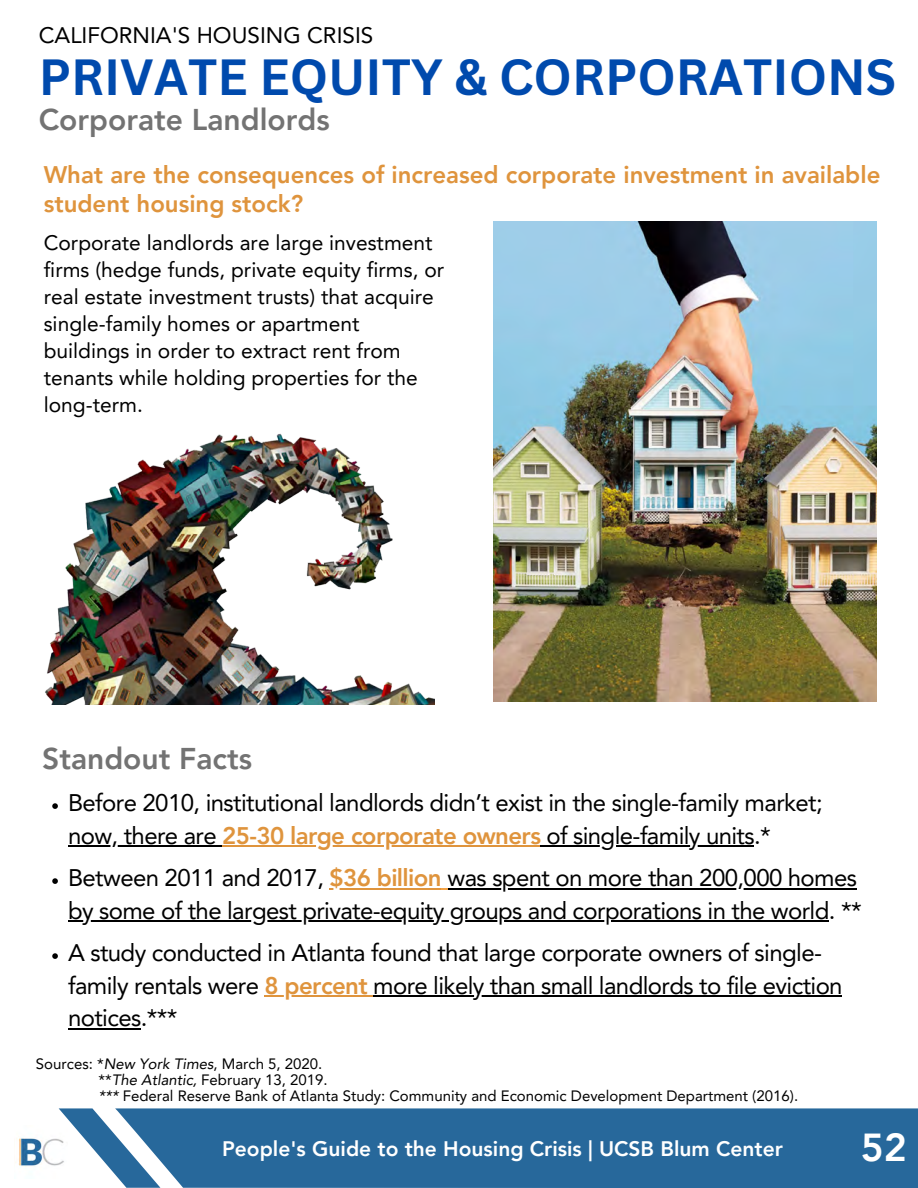
<style>
.page{position:relative;width:918px;height:1188px;background:#fff}
.page>*{position:absolute;margin:0;border:0;box-sizing:border-box;transform-origin:0 0}
.t1{font:700 49.5px "Canva Sans";color:#004aad}
.t2{font:800 39px "Avenir LT Pro";color:#fff}
.t3{font:800 30px "Avenir LT Pro";color:#737373}
.t4{font:24px/32.5px "Avenir LT Pro";letter-spacing:-.025em;color:#000}
.t5{font:800 24px/29.2px "Avenir LT Pro";color:#df943d}
.t6{font:22.5px "Avenir LT Pro";color:#000}
.t7{font:21px/27px "Avenir LT Pro";color:#000}
.t8{font:800 21px "Avenir LT Pro";color:#fff}
.t9{font:15px "Avenir LT Pro";color:#000}
.s1{font-weight:800;color:#df943d}
.s2{font-style:italic}
</style>
<div class="page">
<img style="left:494px;top:222px;width:382px;height:479px">
<div style="left:160px;top:1109px;width:758px;height:79px;background:#27689b"></div>
<svg style="left:59px;top:1109px;width:101px;height:79px"></svg>
<img style="left:15px;top:1125px;width:52px;height:53px">
<img style="left:45px;top:433px;width:389px;height:271px">
<svg style="left:52px;top:803px;width:6px;height:6px"></svg>
<hr style="left:68px;top:845px;width:154px;height:2px;background:#000">
<hr style="left:222px;top:845px;width:318px;height:2px;background:#df943d">
<hr style="left:540px;top:845px;width:214px;height:2px;background:#000">
<svg style="left:52px;top:878px;width:6px;height:6px"></svg>
<hr style="left:330px;top:888px;width:111px;height:2px;background:#df943d">
<svg style="left:441px;top:888px;width:7px;height:2px"></svg>
<hr style="left:448px;top:888px;width:408px;height:2px;background:#000">
<hr style="left:68px;top:920px;width:761px;height:2px;background:#000">
<svg style="left:52px;top:953px;width:6px;height:6px"></svg>
<hr style="left:265px;top:995px;width:102px;height:2px;background:#df943d">
<svg style="left:367px;top:995px;width:6px;height:2px"></svg>
<hr style="left:373px;top:995px;width:469px;height:2px;background:#000">
<hr style="left:68px;top:1028px;width:73px;height:2px;background:#000">
<p class="t6" style="left:39px;top:26px;width:336px">CALIFORNIA'S HOUSING CRISIS</p>
<p class="t1" style="left:39px;top:42px;width:859px">PRIVATE EQUITY &amp; CORPORATIONS</p>
<p class="t3" style="left:39px;top:108px;width:292px">Corporate Landlords</p>
<p class="t5" style="left:44px;top:162px;width:838px">What are the consequences of increased corporate investment in available student housing stock?</p>
<p class="t7" style="left:44px;top:231px;width:402px">Corporate landlords are large investment firms (hedge funds, private equity firms, or real estate investment trusts) that acquire single-family homes or apartment buildings in order to extract rent from tenants while holding properties for the long-term.</p>
<p class="t3" style="left:42px;top:746px;width:211px">Standout Facts</p>
<p class="t4" style="left:68px;top:789px;width:756px">Before 2010, institutional landlords didn’t exist in the single-family market; now, there are <span class="s1">25-30 large corporate owners</span> of single-family units.*</p>
<p class="t4" style="left:68px;top:864px;width:795px">Between 2011 and 2017, <span class="s1">$36 billion</span> was spent on more than 200,000 homes by some of the largest private-equity groups and corporations in the world. **</p>
<p class="t4" style="left:68px;top:939px;width:776px">A study conducted in Atlanta found that large corporate owners of single&shy;family rentals were <span class="s1">8 percent</span> more likely than small landlords to file eviction notices.***</p>
<p class="t9" style="left:36px;top:1058px;width:288px">Sources: *<span class="s2">New York Times</span>, March 5, 2020.</p>
<p class="t9" style="left:99px;top:1074px;width:231px">**<span class="s2">The Atlantic,</span> February 13, 2019.</p>
<p class="t9" style="left:99px;top:1090px;width:701px"><span class="s2">***</span> Federal Reserve Bank of Atlanta Study: Community and Economic Development Department (2016).</p>
<p class="t8" style="left:222px;top:1140px;width:562px">People's Guide to the Housing Crisis | UCSB Blum Center</p>
<p class="t2" style="left:861px;top:1131px;width:48px">52</p>
</div>
